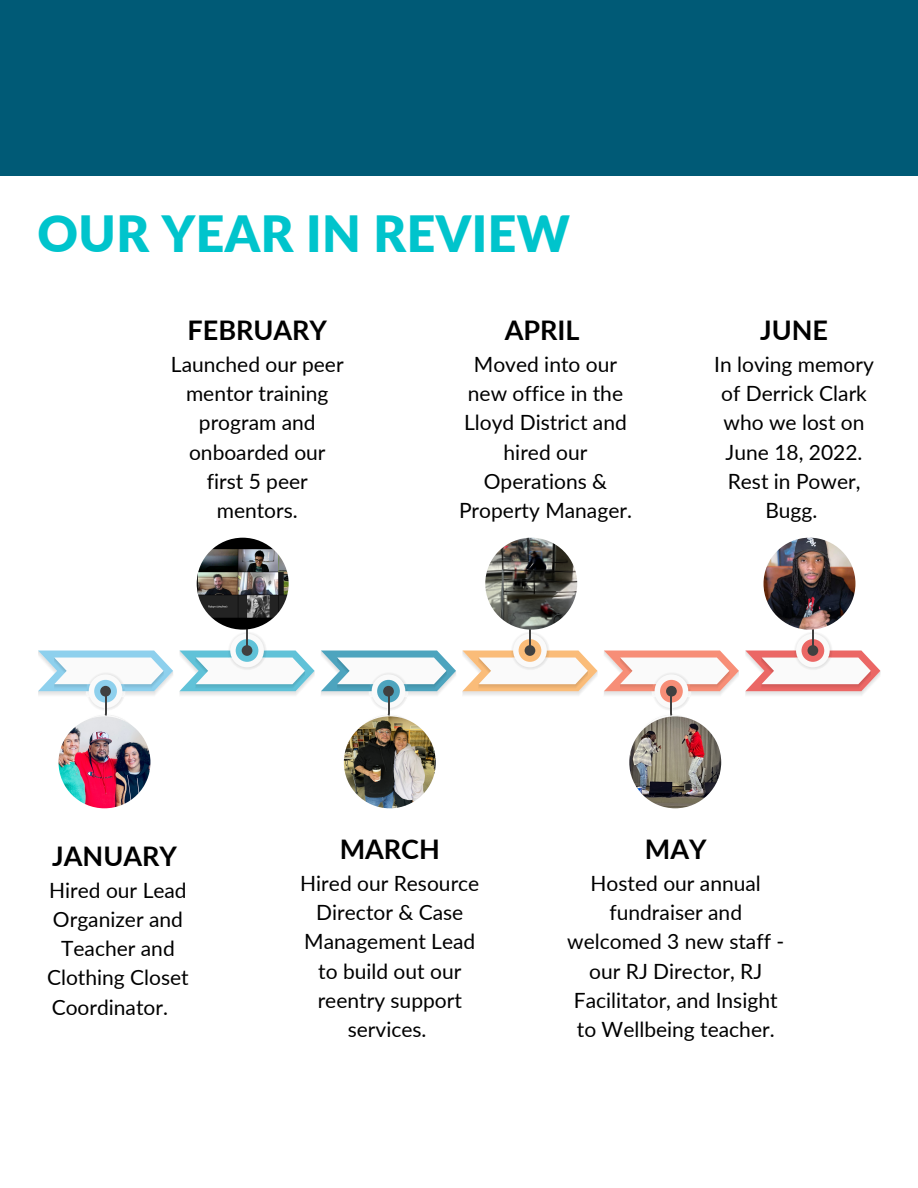
<style>
.page{position:relative;width:918px;height:1188px;background:#fff}
.page>*{position:absolute;margin:0;border:0;box-sizing:border-box;transform-origin:0 0}
.t1{font:900 49.95px "Lato";letter-spacing:.01em;color:#00c4cc}
.t2{font:700 27px "Lato";color:#000}
.t3{font:21px/29.2px "Lato";color:#000;text-align:center}
</style>
<div class="page">
<div style="left:0;top:0;width:918px;height:175px;background:#005a76"></div>
<svg style="left:745px;top:627px;width:135px;height:68px"></svg>
<svg style="left:604px;top:651px;width:135px;height:136px"></svg>
<svg style="left:462px;top:630px;width:135px;height:65px"></svg>
<svg style="left:321px;top:651px;width:135px;height:136px"></svg>
<svg style="left:180px;top:627px;width:135px;height:68px"></svg>
<svg style="left:38px;top:651px;width:135px;height:136px"></svg>
<img style="left:59px;top:716px;width:91px;height:92px;border-radius:50%">
<img style="left:197px;top:538px;width:92px;height:92px;border-radius:50%">
<img style="left:344px;top:716px;width:92px;height:92px;border-radius:50%">
<img style="left:764px;top:538px;width:91px;height:92px;border-radius:50%">
<img style="left:629px;top:716px;width:92px;height:92px;border-radius:50%">
<img style="left:485px;top:538px;width:92px;height:92px;border-radius:50%">
<p class="t1" style="left:37px;top:202px;width:534px">OUR YEAR IN REVIEW</p>
<p class="t2" style="left:188px;top:314px;width:141px">FEBRUARY</p>
<p class="t3" style="left:171px;top:349px;width:174px">Launched our peer mentor training program and onboarded our first 5 peer mentors.</p>
<p class="t2" style="left:505px;top:314px;width:76px">APRIL</p>
<p class="t3" style="left:459px;top:349px;width:174px">Moved into our new office in the<br>Lloyd District and hired our<br>Operations &amp;<br>Property Manager.</p>
<p class="t2" style="left:760px;top:314px;width:69px">JUNE</p>
<p class="t3" style="left:714px;top:349px;width:161px">In loving memory of Derrick Clark who we lost on<br>June 18, 2022.<br>Rest in Power,<br>Bugg.</p>
<p class="t2" style="left:52px;top:839px;width:126px">JANUARY</p>
<p class="t3" style="left:49px;top:875px;width:139px">Hired our Lead</p>
<p class="t3" style="left:53px;top:904px;width:132px">Organizer and</p>
<p class="t3" style="left:61px;top:933px;width:115px">Teacher and</p>
<p class="t3" style="left:47px;top:963px;width:143px">Clothing Closet</p>
<p class="t3" style="left:52px;top:992px;width:118px">Coordinator.</p>
<p class="t2" style="left:340px;top:833px;width:102px">MARCH</p>
<p class="t3" style="left:300px;top:868px;width:181px">Hired our Resource<br>Director &amp; Case<br>Management Lead to build out our reentry support services.</p>
<p class="t2" style="left:645px;top:833px;width:63px">MAY</p>
<p class="t3" style="left:567px;top:868px;width:219px">Hosted our annual fundraiser and welcomed 3 new staff - our RJ Director, RJ<br>Facilitator, and Insight to Wellbeing teacher.</p>
</div>
